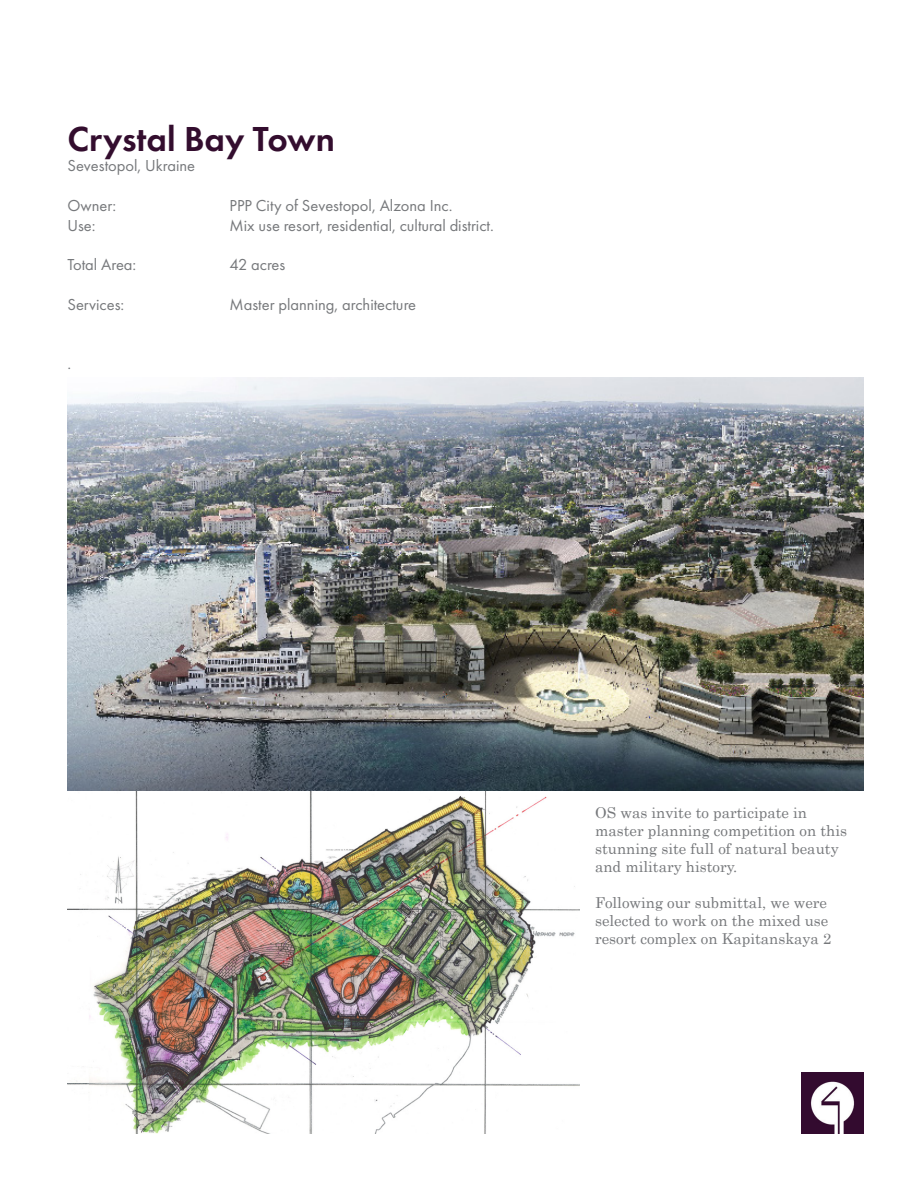
<style>
.page{position:relative;width:918px;height:1188px;background:#fff}
.page>*{position:absolute;margin:0;border:0;box-sizing:border-box;transform-origin:0 0}
.t1{font:600 36px "Futura PT";color:#330d2e}
.t2{font:16.5px "Futura PT";color:#76787b}
.t3{font:15px/18px "Century";color:#76787b}
</style>
<div class="page">
<img style="left:801px;top:1072px;width:63px;height:62px">
<img style="left:68px;top:790px;width:512px;height:344px">
<img style="left:68px;top:377px;width:796px;height:413px">
<p class="t1" style="left:68px;top:117px;width:269px">Crystal Bay Town</p>
<p class="t2" style="left:68px;top:156px;width:129px">Sevestopol, Ukraine</p>
<p class="t2" style="left:68px;top:196px;width:50px">Owner:</p>
<p class="t2" style="left:229px;top:196px;width:225px">PPP City of Sevestopol, Alzona Inc.</p>
<p class="t2" style="left:68px;top:215px;width:30px">Use:</p>
<p class="t2" style="left:229px;top:215px;width:266px">Mix use resort, residential, cultural district.</p>
<p class="t2" style="left:68px;top:255px;width:70px">Total Area:</p>
<p class="t2" style="left:229px;top:255px;width:57px">42 acres</p>
<p class="t2" style="left:68px;top:295px;width:58px">Services:</p>
<p class="t2" style="left:229px;top:295px;width:188px">Master planning, architecture</p>
<p class="t2" style="left:68px;top:354px;width:5px">.</p>
<p class="t3" style="left:595px;top:802px;width:253px">OS was invite to participate in master planning competition on this stunning site full of natural beauty and military history.</p>
<p class="t3" style="left:595px;top:892px;width:238px">Following our submittal, we were selected to work on the mixed use resort complex on Kapitanskaya 2</p>
</div>
